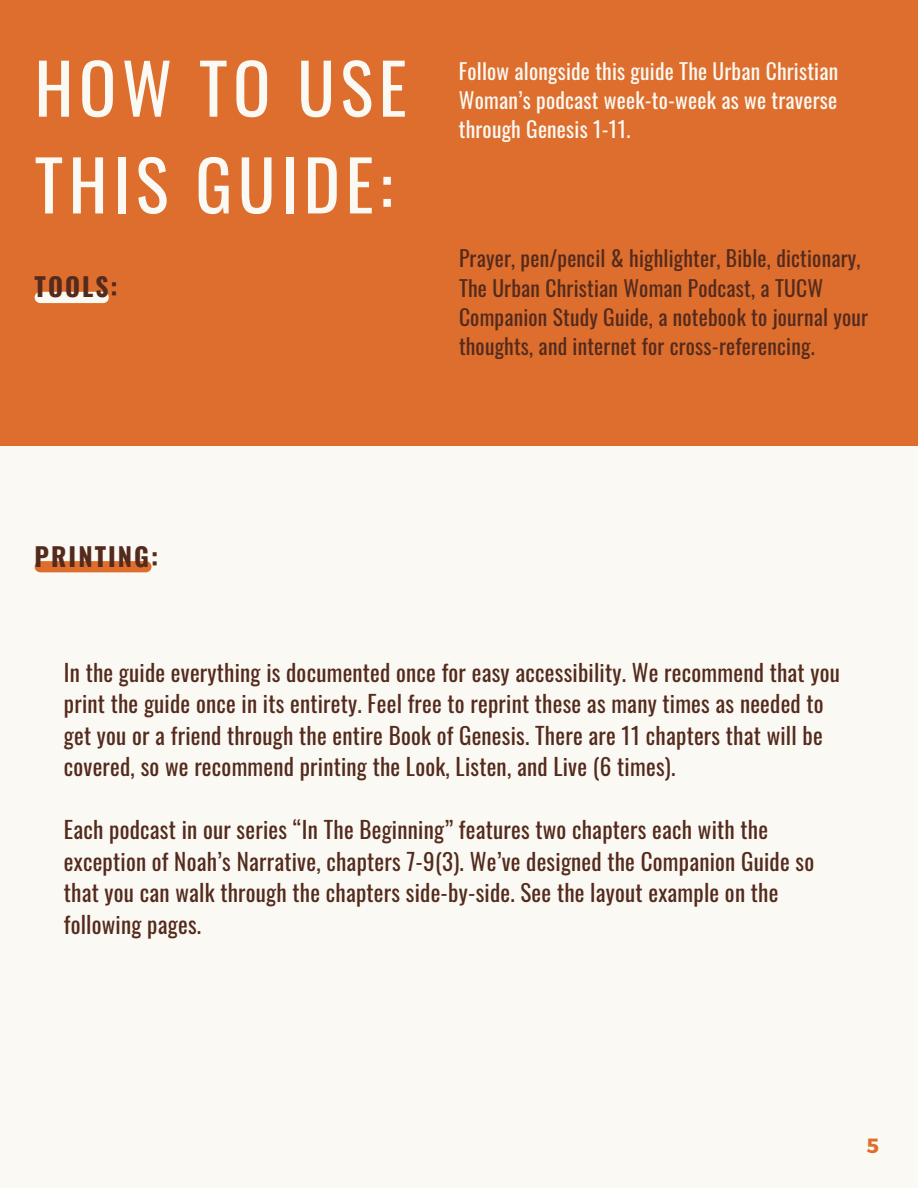
<style>
.page{position:relative;width:918px;height:1188px;background:#fbf9f3}
.page>*{position:absolute;margin:0;border:0;box-sizing:border-box;transform-origin:0 0}
.t1{font:69.15px/96.8px "Oswald";letter-spacing:.08em;color:#fbf9f3}
.t2{font:700 25.5px "Oswald";letter-spacing:.08em;color:#542a1d}
.t3{font:23.1px/31.5px "Oswald";letter-spacing:.01em;color:#542a1d}
.t4{font:21.6px/29.2px "Oswald";letter-spacing:.01em;color:#542a1d}
.t5{font:21.6px/29.2px "Oswald";letter-spacing:.01em;color:#fbf9f3;text-align:justify}
.t6{font:700 20.55px "Montserrat";color:#dd6e2d}
</style>
<div class="page">
<div style="left:0;top:0;width:918px;height:445px;background:#dd6e2d"></div>
<div style="left:40px;top:292px;width:63px;height:11px;background:#fbf9f3"></div>
<div style="left:40px;top:561px;width:106px;height:11px;background:#dd6e2d"></div>
<p class="t1" style="left:35px;top:37px;width:374px">HOW TO USE<br>THIS GUIDE:</p>
<p class="t5" style="left:459px;top:55px;width:381px">Follow alongside this guide The Urban Christian Woman’s podcast week-to-week as we traverse through Genesis 1-11.</p>
<p class="t2" style="left:35px;top:267px;width:85px">TOOLS:</p>
<p class="t2" style="left:35px;top:536px;width:125px">PRINTING:</p>
<p class="t4" style="left:459px;top:243px;width:411px">Prayer, pen/pencil &amp; highlighter, Bible, dictionary, The Urban Christian Woman Podcast, a TUCW Companion Study Guide, a notebook to journal your thoughts, and internet for cross-referencing.</p>
<p class="t3" style="left:64px;top:656px;width:777px">In the guide everything is documented once for easy accessibility. We recommend that you print the guide once in its entirety. Feel free to reprint these as many times as needed to get you or a friend through the entire Book of Genesis. There are 11 chapters that will be covered, so we recommend printing the Look, Listen, and Live (6 times).</p>
<p class="t3" style="left:64px;top:813px;width:752px">Each podcast in our series “In The Beginning” features two chapters each with the exception of Noah’s Narrative, chapters 7-9(3). We’ve designed the Companion Guide so that you can walk through the chapters side-by-side. See the layout example on the following pages.</p>
<p class="t6" style="left:867px;top:1132px;width:14px">5</p>
</div>
